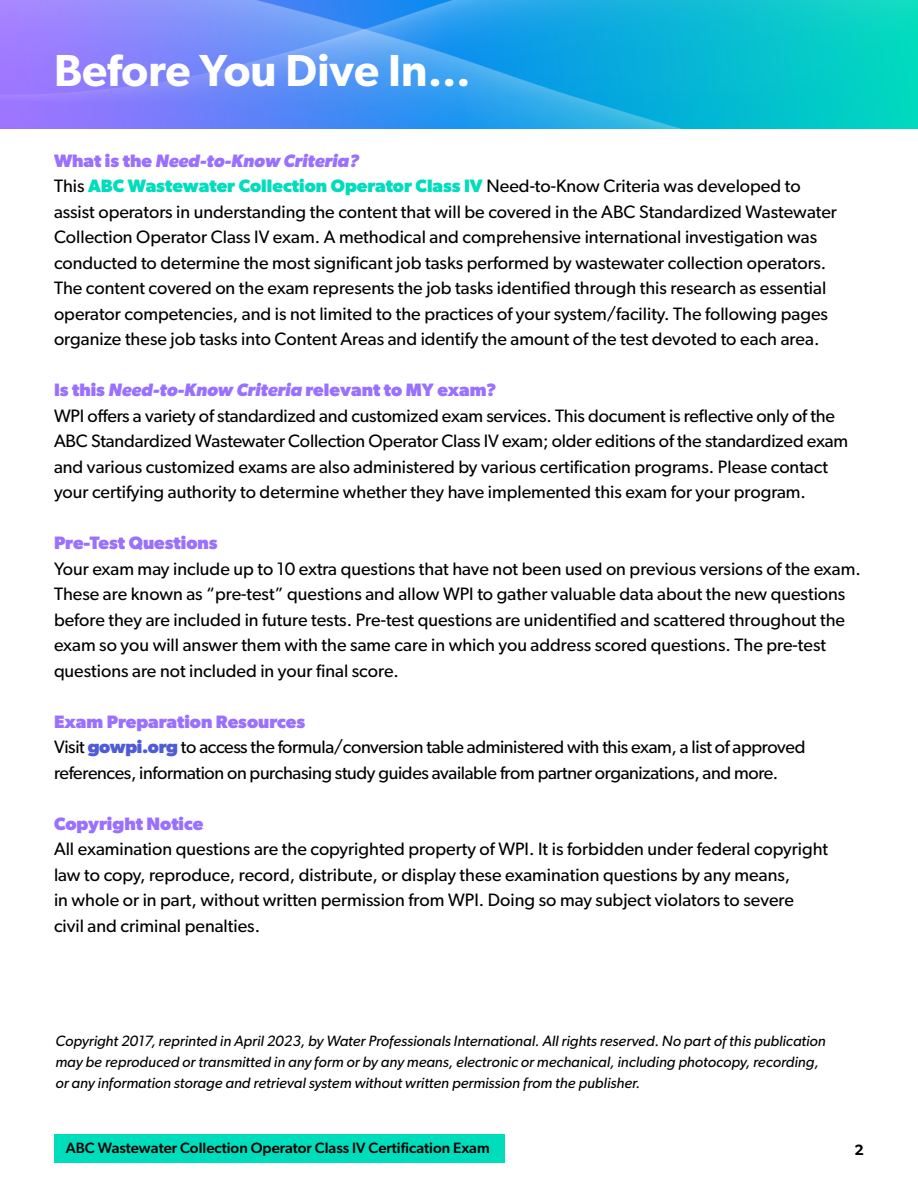
<style>
.page{position:relative;width:918px;height:1188px;background:#fff}
.page>*{position:absolute;margin:0;border:0;box-sizing:border-box;transform-origin:0 0}
.t1{font:600 45px "Gibson";color:#fff}
.t2{font:18px/25.5px "Gibson";color:#000}
.t3{font:18px/25.5px "Gibson";letter-spacing:-.02em;color:#000}
.t4{font:700 18px "Gibson";color:#9a71ff}
.t5{font:italic 15px/21px "Gibson";color:#000}
.t6{font:500 15px "Gibson";color:#000}
.t7{font:600 15px "Gibson";color:#000}
.s1{font-weight:700;color:#9a71ff}
.s2{font-weight:700;font-style:italic;color:#9a71ff}
.s3{font-weight:700;color:#00ddbc}
.s4{font-weight:700;color:#4f5cd6}
</style>
<div class="page">
<div style="left:54px;top:1134px;width:450px;height:28px;background:#00ddbc"></div>
<img style="left:891px;top:0;width:27px;height:101px">
<img style="left:0;top:0;width:891px;height:129px">
<h1 class="t1" style="left:54px;top:43px;width:419px">Before You Dive In…</h1>
<p class="t2" style="left:54px;top:147px;width:785px"><span class="s1">What is the</span> <span class="s2">Need-to-Know Criteria?<br></span>This <span class="s3">ABC Wastewater Collection Operator Class IV</span> Need-to-Know Criteria was developed to assist operators in understanding the content that will be covered in the ABC Standardized Wastewater Collection Operator Class IV exam. A methodical and comprehensive international investigation was conducted to determine the most significant job tasks performed by wastewater collection operators.<br>The content covered on the exam represents the job tasks identified through this research as essential operator competencies, and is not limited to the practices of your system/facility. The following pages organize these job tasks into Content Areas and identify the amount of the test devoted to each area.</p>
<p class="t2" style="left:54px;top:377px;width:796px"><span class="s1">Is this</span> <span class="s2">Need-to-Know Criteria</span> <span class="s1">relevant to MY exam?<br></span>WPI offers a variety of standardized and customized exam services. This document is reflective only of the ABC Standardized Wastewater Collection Operator Class IV exam; older editions of the standardized exam and various customized exams are also administered by various certification programs. Please contact your certifying authority to determine whether they have implemented this exam for your program.</p>
<p class="t4" style="left:54px;top:532px;width:165px">Pre-Test Questions</p>
<p class="t2" style="left:54px;top:556px;width:808px">Your exam may include up to 10 extra questions that have not been used on previous versions of the exam.<br>These are known as “pre-test” questions and allow WPI to gather valuable data about the new questions before they are included in future tests. Pre-test questions are unidentified and scattered throughout the exam so you will answer them with the same care in which you address scored questions. The pre-test questions are not included in your final score.</p>
<p class="t3" style="left:54px;top:709px;width:753px"><span class="s1">Exam Preparation Resources<br></span>Visit <span class="s4">gowpi.org</span> to access the formula/conversion table administered with this exam, a list of approved references, information on purchasing study guides available from partner organizations, and more.</p>
<p class="t4" style="left:54px;top:813px;width:151px">Copyright Notice</p>
<p class="t2" style="left:54px;top:836px;width:776px">All examination questions are the copyrighted property of WPI. It is forbidden under federal copyright law to copy, reproduce, record, distribute, or display these examination questions by any means,<br>in whole or in part, without written permission from WPI. Doing so may subject violators to severe civil and criminal penalties.</p>
<p class="t5" style="left:56px;top:1030px;width:772px">Copyright 2017, reprinted in April 2023, by Water Professionals International. All rights reserved. No part of this publication may be reproduced or transmitted in any form or by any means, electronic or mechanical, including photocopy, recording, or any information storage and retrieval system without written permission from the publisher.</p>
<p class="t6" style="left:66px;top:1139px;width:425px">ABC Wastewater Collection Operator Class IV Certification Exam</p>
<p class="t7" style="left:855px;top:1140px;width:11px">2</p>
</div>
